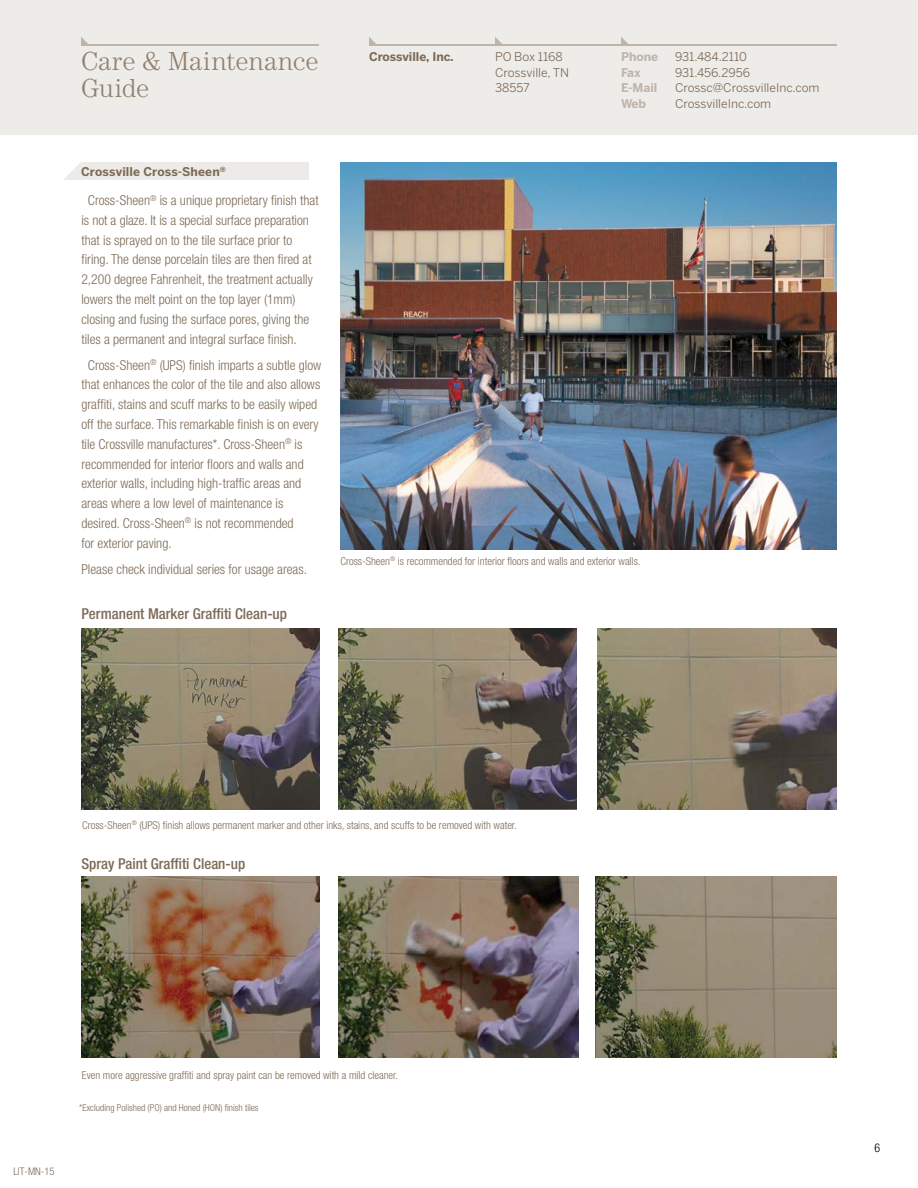
<style>
.page{position:relative;width:918px;height:1188px;background:#fff}
.page>*{position:absolute;margin:0;border:0;box-sizing:border-box;transform-origin:0 0}
.t1{font:300 27px/27px "Century EF";letter-spacing:-.005em;color:#90806f}
.t2{font:500 condensed 15px "Helvetica Neue";color:#7c6a55}
.t3{font:300 condensed 13.65px/19.8px "Helvetica Neue";color:#7c6a55}
.t4{font:12px/15.8px "Benton Sans";color:#7c6a55}
.t5{font:700 12px "Benton Sans";letter-spacing:.01em;color:#7c6a55}
.t6{font:700 12px "Benton Sans";color:#beb4aa}
.t7{font:300 condensed 12px "Helvetica Neue";color:#000}
.t8{font:300 condensed 10.95px "Helvetica Neue";color:#7c6a55}
.t9{font:300 condensed 10.5px "Helvetica Neue";color:#7c6a55}
.t10{font:300 condensed 9.6px "Helvetica Neue";color:#7c6a55}
</style>
<div class="page">
<div style="left:0;top:0;width:918px;height:135px;background:#eeece9"></div>
<svg style="left:495px;top:37px;width:9px;height:8px"></svg>
<svg style="left:369px;top:37px;width:9px;height:8px"></svg>
<svg style="left:621px;top:37px;width:9px;height:8px"></svg>
<hr style="left:369px;top:45px;width:468px;height:1px;background:#beb4aa">
<div style="left:63px;top:162px;width:246px;height:18px;background:#edeae7"></div>
<hr style="left:81px;top:44px;width:237px;height:2px;background:#beb4aa">
<svg style="left:81px;top:37px;width:7px;height:7px"></svg>
<img style="left:82px;top:876px;width:238px;height:182px">
<img style="left:338px;top:876px;width:240px;height:182px">
<img style="left:596px;top:876px;width:240px;height:182px">
<img style="left:81px;top:628px;width:239px;height:182px">
<img style="left:338px;top:628px;width:238px;height:182px">
<img style="left:598px;top:628px;width:239px;height:182px">
<img style="left:340px;top:162px;width:497px;height:388px">
<h1 class="t1" style="left:81px;top:48px;width:239px">Care &amp; Maintenance<br>Guide</h1>
<p class="t5" style="left:369px;top:49px;width:86px">Crossville, Inc.</p>
<p class="t4" style="left:495px;top:49px;width:76px">PO Box 1168<br>Crossville, TN<br>38557</p>
<p class="t6" style="left:621px;top:49px;width:39px">Phone</p>
<p class="t4" style="left:675px;top:49px;width:74px">931.484.2110</p>
<p class="t6" style="left:621px;top:65px;width:21px">Fax</p>
<p class="t4" style="left:675px;top:64px;width:77px">931.456.2956</p>
<p class="t6" style="left:621px;top:81px;width:38px">E-Mail</p>
<p class="t4" style="left:675px;top:80px;width:146px">Crossc@CrossvilleInc.com</p>
<p class="t6" style="left:621px;top:97px;width:27px">Web</p>
<p class="t4" style="left:675px;top:96px;width:98px">CrossvilleInc.com</p>
<p class="t5" style="left:81px;top:164px;width:146px">Crossville Cross-Sheen<sup>®</sup></p>
<p class="t3" style="left:81px;top:190px;width:239px;text-indent:7px">Cross-Sheen<sup>®</sup> is a unique proprietary finish that is not a glaze. It is a special surface preparation that is sprayed on to the tile surface prior to firing. The dense porcelain tiles are then fired at 2,200 degree Fahrenheit, the treatment actually lowers the melt point on the top layer (1mm) closing and fusing the surface pores, giving the tiles a permanent and integral surface finish.</p>
<p class="t3" style="left:81px;top:355px;width:241px;text-indent:7px">Cross-Sheen<sup>®</sup> (UPS) finish imparts a subtle glow that enhances the color of the tile and also allows graffiti, stains and scuff marks to be easily wiped off the surface. This remarkable finish is on every tile Crossville manufactures*. Cross-Sheen<sup>®</sup> is recommended for interior floors and walls and exterior walls, including high-traffic areas and areas where a low level of maintenance is desired. Cross-Sheen<sup>®</sup> is not recommended<br>for exterior paving.</p>
<p class="t3" style="left:81px;top:559px;width:227px">Please check individual series for usage areas.</p>
<p class="t2" style="left:81px;top:605px;width:207px">Permanent Marker Graffiti Clean-up</p>
<p class="t8" style="left:340px;top:555px;width:302px">Cross-Sheen<sup>®</sup> is recommended for interior floors and walls and exterior walls.</p>
<p class="t8" style="left:82px;top:818px;width:436px">Cross-Sheen<sup>®</sup> (UPS) finish allows permanent marker and other inks, stains, and scuffs to be removed with water.</p>
<p class="t2" style="left:81px;top:855px;width:165px">Spray Paint Graffiti Clean-up</p>
<p class="t9" style="left:14px;top:1165px;width:42px">LIT-MN-15</p>
<p class="t8" style="left:82px;top:1069px;width:318px">Even more aggressive graffiti and spray paint can be removed with a mild cleaner.</p>
<p class="t10" style="left:79px;top:1102px;width:181px">*Excluding Polished (PO) and Honed (HON) finish tiles</p>
<p class="t7" style="left:875px;top:1141px;width:7px">6</p>
</div>
